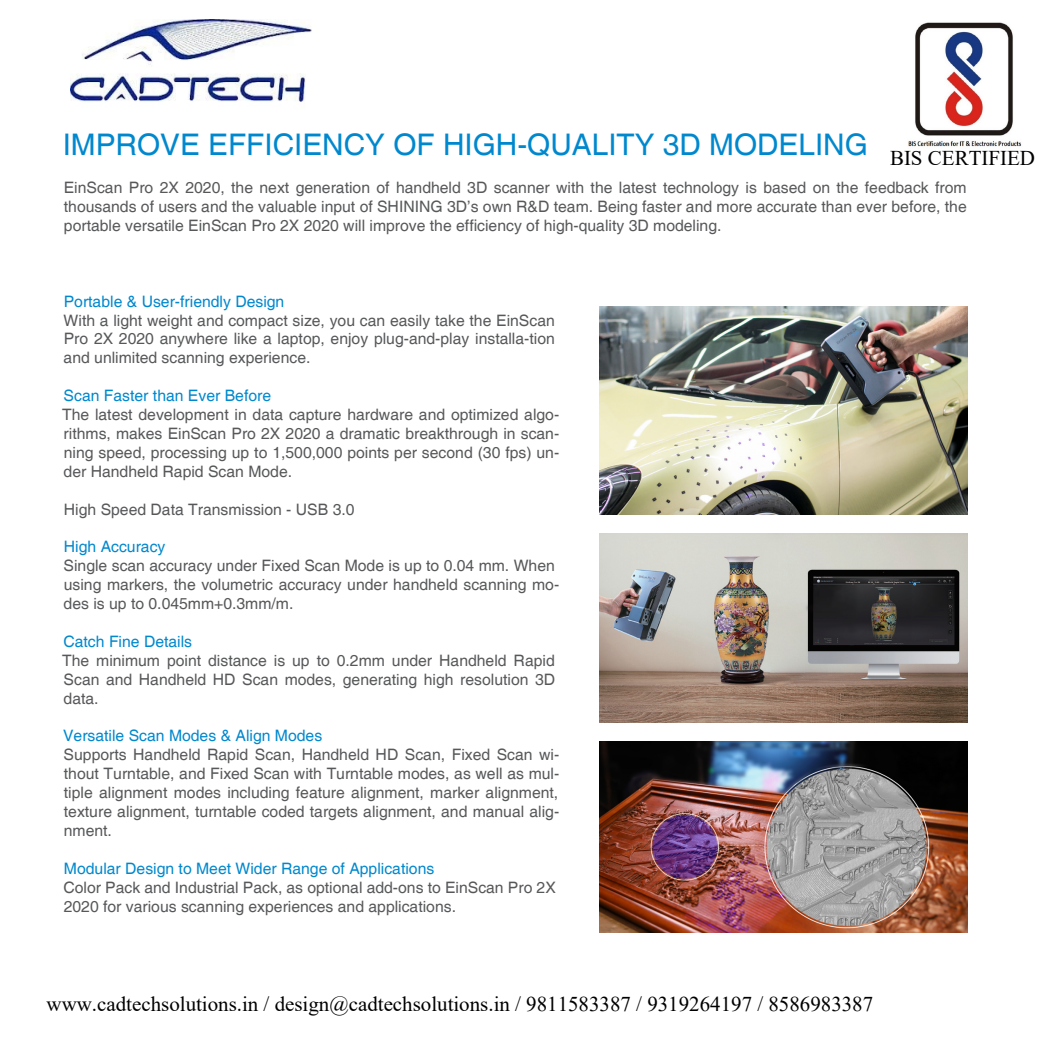
<style>
.page{position:relative;width:1042px;height:1042px;background:#fff}
.page>*{position:absolute;margin:0;border:0;box-sizing:border-box;transform-origin:0 0}
.Fließtext{font:29.75px "Helvetica";color:#0088ce}
.t1{font:21px "Times New Roman";color:#000}
.Fließtext-2{font:15.75px/18.9px "Helvetica";color:#57585a}
.s1{color:#0088ce}
</style>
<div class="page">
<img style="left:599px;top:307px;width:368px;height:207px">
<img style="left:599px;top:533px;width:368px;height:189px">
<img style="left:599px;top:741px;width:368px;height:192px">
<img style="left:70px;top:20px;width:242px;height:82px">
<img style="left:908px;top:22px;width:114px;height:125px">
<p class="Fließtext" style="left:63px;top:128px;width:807px">IMPROVE EFFICIENCY OF HIGH-QUALITY 3D MODELING</p>
<h2 class="t1" style="left:890px;top:147px;width:147px">BIS CERTIFIED</h2>
<p class="Fließtext-2" style="left:64px;top:179px;width:904px;text-align:justify">EinScan Pro 2X 2020, the next generation of handheld 3D scanner with the latest technology is based on the feedback from thousands of users and the valuable input of SHINING 3D’s own R&amp;D team. Being faster and more accurate than ever before, the portable versatile EinScan Pro 2X 2020 will improve the efficiency of high-quality 3D modeling.</p>
<p class="Fließtext-2" style="left:64px;top:292px;width:493px"><span class="s1">Portable &amp; User-friendly Design<br></span>With a light weight and compact size, you can easily take the EinScan Pro 2X 2020 anywhere like a laptop, enjoy plug-and-play installa-tion and unlimited scanning experience.</p>
<p class="Fließtext-2" style="left:62px;top:387px;width:499px"><span class="s1">Scan Faster than Ever Before<br></span>The latest development in data capture hardware and optimized algo&shy;rithms, makes EinScan Pro 2X 2020 a dramatic breakthrough in scan&shy;ning speed, processing up to 1,500,000 points per second (30 fps) un&shy;der Handheld Rapid Scan Mode.</p>
<p class="Fließtext-2" style="left:64px;top:500px;width:292px">High Speed Data Transmission - USB 3.0</p>
<p class="Fließtext-2" style="left:64px;top:538px;width:497px"><span class="s1">High Accuracy<br></span>Single scan accuracy under Fixed Scan Mode is up to 0.04 mm. When using markers, the volumetric accuracy under handheld scanning mo&shy;des is up to 0.045mm+0.3mm/m.</p>
<p class="Fließtext-2" style="left:62px;top:632px;width:495px"><span class="s1">Catch Fine Details<br></span>The minimum point distance is up to 0.2mm under Handheld Rapid Scan and Handheld HD Scan modes, generating high resolution 3D data.</p>
<p class="Fließtext-2" style="left:63px;top:727px;width:498px"><span class="s1">Versatile Scan Modes &amp; Align Modes<br></span>Supports Handheld Rapid Scan, Handheld HD Scan, Fixed Scan wi&shy;thout Turntable, and Fixed Scan with Turntable modes, as well as mul&shy;tiple alignment modes including feature alignment, marker alignment, texture alignment, turntable coded targets alignment, and manual alig&shy;nment.</p>
<p class="Fließtext-2" style="left:63px;top:859px;width:494px"><span class="s1">Modular Design to Meet Wider Range of Applications<br></span>Color Pack and Industrial Pack, as optional add-ons to EinScan Pro 2X<br>2020 for various scanning experiences and applications.</p>
<h2 class="t1" style="left:47px;top:993px;width:828px">www.cadtechsolutions.in / design@cadtechsolutions.in / 9811583387 / 9319264197 / 8586983387</h2>
</div>
